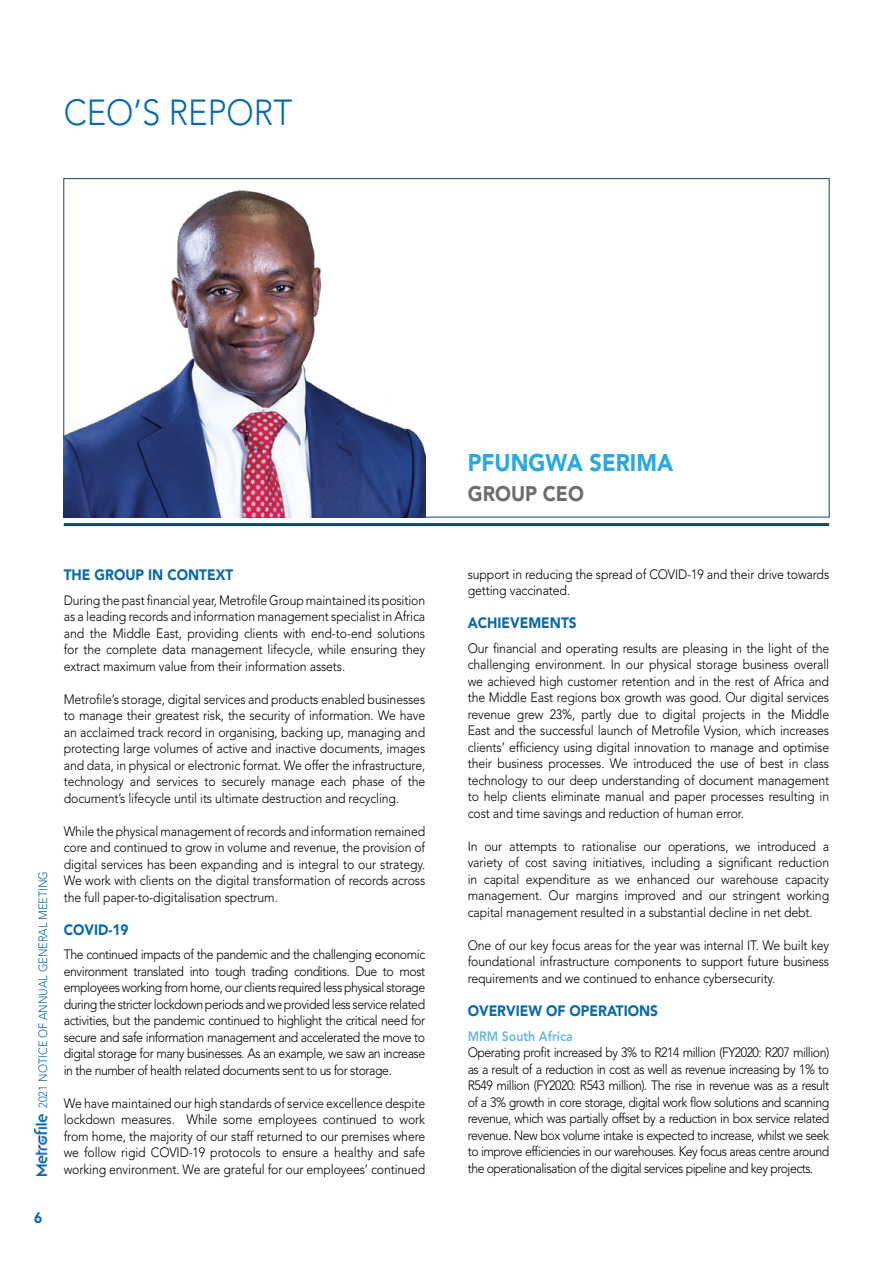
<style>
.page{position:relative;width:893px;height:1263px;background:#fff}
.page>*{position:absolute;margin:0;border:0;box-sizing:border-box;transform-origin:0 0}
.t1{font:300 36px "Avenir";color:#086aac;scale:.91 1}
.t2{font:900 24px "Avenir";color:#2aa9e0;scale:.91 1}
.t3{font:900 21px "Avenir";color:#6d6e71;scale:.91 1}
.t4{font:900 15px "Avenir";color:#086aac;scale:.91 1}
.t5{font:300 13.5px/16.5px "Avenir";letter-spacing:-.01em;color:#000;text-align:justify;scale:.91 1}
.t6{font:800 13.5px "Avenir";color:#64b6e6;scale:.91 1}
.t7{font:300 12px "Avenir";color:#086aac;scale:.91 1}
</style>
<div class="page">
<img style="left:34px;top:1114px;width:13px;height:61px">
<hr style="left:64px;top:523px;width:765px;height:3px;background:#13466d">
<img style="left:64px;top:178px;width:361px;height:339px">
<h1 class="t1" style="left:64px;top:92px;width:253px">CEO’S REPORT</h1>
<p class="t7" style="left:36px;top:1108px;width:262px;rotate:-90deg">2021 NOTICE OF ANNUAL GENERAL MEETING</p>
<p class="t4" style="left:34px;top:1209px;width:10px">6</p>
<p class="t4" style="left:64px;top:565px;width:188px">THE GROUP IN CONTEXT</p>
<p class="t5" style="left:64px;top:592px;width:399px">During the past financial year, Metrofile Group maintained its position as a leading records and information management specialist in Africa and the Middle East, providing clients with end-to-end solutions for the complete data management lifecycle, while ensuring they extract maximum value from their information assets.</p>
<p class="t5" style="left:64px;top:691px;width:399px">Metrofile’s storage, digital services and products enabled businesses to manage their greatest risk, the security of information. We have an acclaimed track record in organising, backing up, managing and protecting large volumes of active and inactive documents, images and data, in physical or electronic format. We offer the infrastructure, technology and services to securely manage each phase of the document’s lifecycle until its ultimate destruction and recycling.</p>
<p class="t5" style="left:64px;top:822px;width:399px">While the physical management of records and information remained core and continued to grow in volume and revenue, the provision of digital services has been expanding and is integral to our strategy.<br>We work with clients on the digital transformation of records across the full paper-to-digitalisation spectrum.</p>
<p class="t4" style="left:64px;top:920px;width:73px">COVID-19</p>
<p class="t5" style="left:64px;top:946px;width:399px">The continued impacts of the pandemic and the challenging economic environment translated into tough trading conditions. Due to most employees working from home, our clients required less physical storage during the stricter lockdown periods and we provided less service related activities, but the pandemic continued to highlight the critical need for secure and safe information management and accelerated the move to digital storage for many businesses. As an example, we saw an increase in the number of health related documents sent to us for storage.</p>
<p class="t5" style="left:64px;top:1095px;width:399px">We have maintained our high standards of service excellence despite lockdown measures. While some employees continued to work from home, the majority of our staff returned to our premises where we follow rigid COVID-19 protocols to ensure a healthy and safe working environment. We are grateful for our employees’ continued</p>
<h2 class="t2" style="left:468px;top:448px;width:227px">PFUNGWA SERIMA</h2>
<h3 class="t3" style="left:468px;top:481px;width:129px">GROUP CEO</h3>
<p class="t5" style="left:468px;top:566px;width:399px">support in reducing the spread of COVID-19 and their drive towards getting vaccinated.</p>
<p class="t4" style="left:468px;top:614px;width:121px">ACHIEVEMENTS</p>
<p class="t5" style="left:468px;top:640px;width:399px">Our financial and operating results are pleasing in the light of the challenging environment. In our physical storage business overall we achieved high customer retention and in the rest of Africa and the Middle East regions box growth was good. Our digital services revenue grew 23%, partly due to digital projects in the Middle East and the successful launch of Metrofile Vysion, which increases clients’ efficiency using digital innovation to manage and optimise their business processes. We introduced the use of best in class technology to our deep understanding of document management to help clients eliminate manual and paper processes resulting in cost and time savings and reduction of human error.</p>
<p class="t5" style="left:468px;top:838px;width:399px">In our attempts to rationalise our operations, we introduced a variety of cost saving initiatives, including a significant reduction in capital expenditure as we enhanced our warehouse capacity management. Our margins improved and our stringent working capital management resulted in a substantial decline in net debt.</p>
<p class="t5" style="left:468px;top:937px;width:399px">One of our key focus areas for the year was internal IT. We built key foundational infrastructure components to support future business requirements and we continued to enhance cybersecurity.</p>
<p class="t4" style="left:468px;top:1002px;width:211px">OVERVIEW OF OPERATIONS</p>
<p class="t6" style="left:468px;top:1028px;width:117px">MRM South Africa</p>
<p class="t5" style="left:468px;top:1044px;width:399px">Operating profit increased by 3% to R214 million (FY2020: R207 million) as a result of a reduction in cost as well as revenue increasing by 1% to R549 million (FY2020: R543 million). The rise in revenue was as a result of a 3% growth in core storage, digital work flow solutions and scanning revenue, which was partially offset by a reduction in box service related revenue. New box volume intake is expected to increase, whilst we seek to improve efficiencies in our warehouses. Key focus areas centre around the operationalisation of the digital services pipeline and key projects.</p>
</div>
